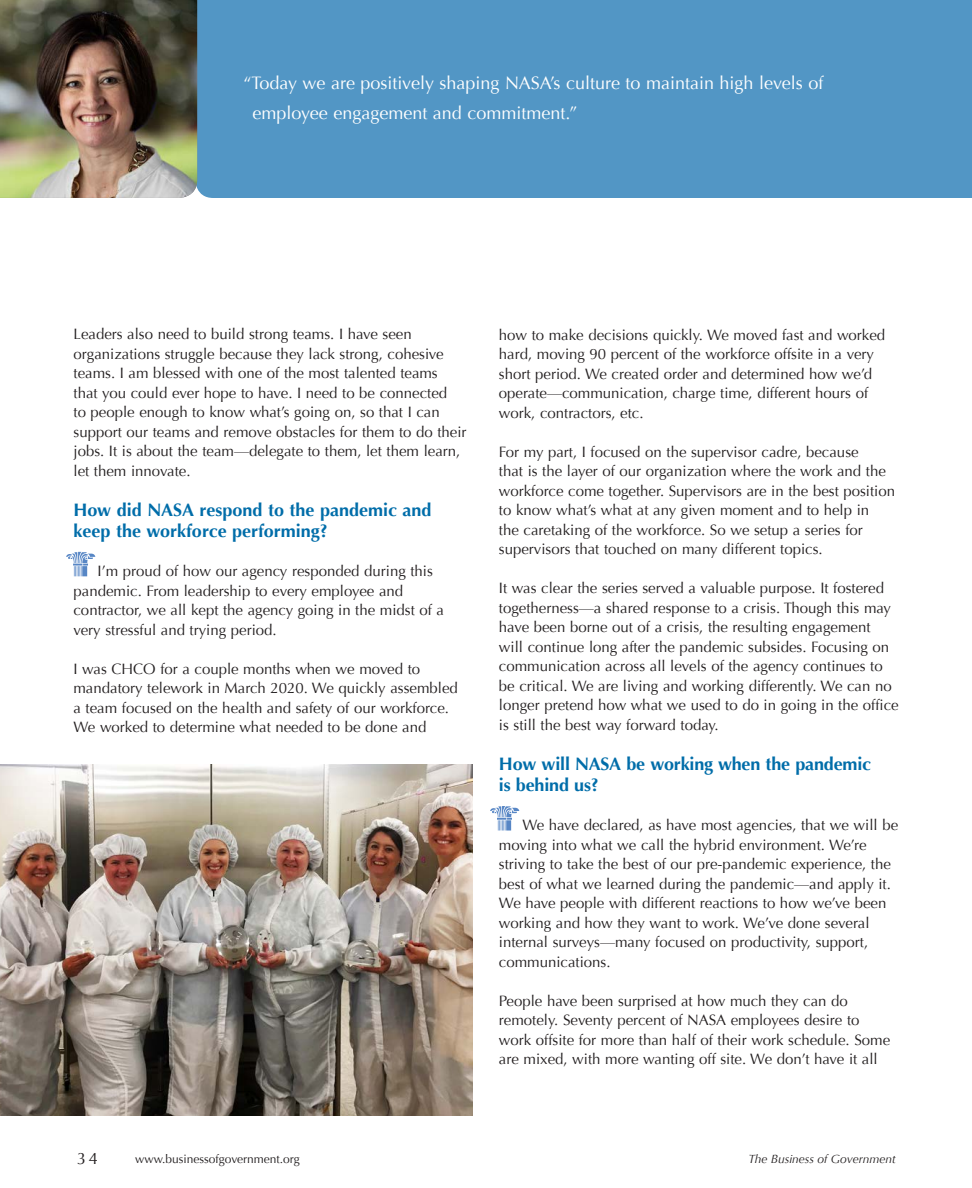
<style>
.page{position:relative;width:972px;height:1188px;background:#fff}
.page>*{position:absolute;margin:0;border:0;box-sizing:border-box;transform-origin:0 0}
.t1{font:700 18px/21px "Optima";color:#006da9}
.t2{font:18px/30px "Optima";color:#fff}
.t3{font:16.5px "Optima";color:#231f20}
.t4{font:15px/19.5px "Optima";color:#231f20}
.t5{font:12px "Optima";color:#231f20}
.t6{font:italic 12px "Optima";color:#231f20}
</style>
<div class="page">
<div style="left:197px;top:0;width:775px;height:198px;background:#5296c5"></div>
<img style="left:0;top:0;width:197px;height:198px">
<svg style="left:66px;top:552px;width:29px;height:24px"></svg>
<svg style="left:490px;top:806px;width:29px;height:25px"></svg>
<img style="left:0;top:765px;width:472px;height:350px">
<p class="t2" style="left:252px;top:68px;width:573px;text-indent:-9px">“Today we are positively shaping NASA’s culture to maintain high levels of employee engagement and commitment.”</p>
<p class="t4" style="left:74px;top:325px;width:395px">Leaders also need to build strong teams. I have seen organizations struggle because they lack strong, cohesive teams. I am blessed with one of the most talented teams<br>that you could ever hope to have. I need to be connected<br>to people enough to know what’s going on, so that I can support our teams and remove obstacles for them to do their jobs. It is about the team—delegate to them, let them learn, let them innovate.</p>
<p class="t1" style="left:74px;top:500px;width:360px">How did NASA respond to the pandemic and keep the workforce performing?</p>
<p class="t4" style="left:73px;top:562px;width:372px;text-indent:24px">I’m proud of how our agency responded during this pandemic. From leadership to every employee and contractor, we all kept the agency going in the midst of a very stressful and trying period.</p>
<p class="t4" style="left:73px;top:659px;width:386px">I was CHCO for a couple months when we moved to mandatory telework in March 2020. We quickly assembled a team focused on the health and safety of our workforce.<br>We worked to determine what needed to be done and</p>
<p class="t4" style="left:499px;top:325px;width:388px">how to make decisions quickly. We moved fast and worked hard, moving 90 percent of the workforce offsite in a very short period. We created order and determined how we’d operate—communication, charge time, different hours of work, contractors, etc.</p>
<p class="t4" style="left:499px;top:442px;width:398px">For my part, I focused on the supervisor cadre, because<br>that is the layer of our organization where the work and the workforce come together. Supervisors are in the best position to know what’s what at any given moment and to help in<br>the caretaking of the workforce. So we setup a series for supervisors that touched on many different topics.</p>
<p class="t4" style="left:499px;top:579px;width:401px">It was clear the series served a valuable purpose. It fostered togetherness—a shared response to a crisis. Though this may have been borne out of a crisis, the resulting engagement<br>will continue long after the pandemic subsides. Focusing on communication across all levels of the agency continues to be critical. We are living and working differently. We can no longer pretend how what we used to do in going in the office is still the best way forward today.</p>
<p class="t1" style="left:499px;top:754px;width:374px">How will NASA be working when the pandemic is behind us?</p>
<p class="t4" style="left:499px;top:816px;width:401px;text-indent:23px">We have declared, as have most agencies, that we will be moving into what we call the hybrid environment. We’re striving to take the best of our pre-pandemic experience, the best of what we learned during the pandemic—and apply it.<br>We have people with different reactions to how we’ve been working and how they want to work. We’ve done several internal surveys—many focused on productivity, support, communications.</p>
<p class="t4" style="left:499px;top:991px;width:393px">People have been surprised at how much they can do remotely. Seventy percent of NASA employees desire to work offsite for more than half of their work schedule. Some are mixed, with more wanting off site. We don’t have it all</p>
<p class="t3" style="left:77px;top:1149px;width:22px">34</p>
<p class="t5" style="left:135px;top:1152px;width:166px">www.businessofgovernment.org</p>
<p class="t6" style="left:749px;top:1152px;width:149px">The Business of Government</p>
</div>
